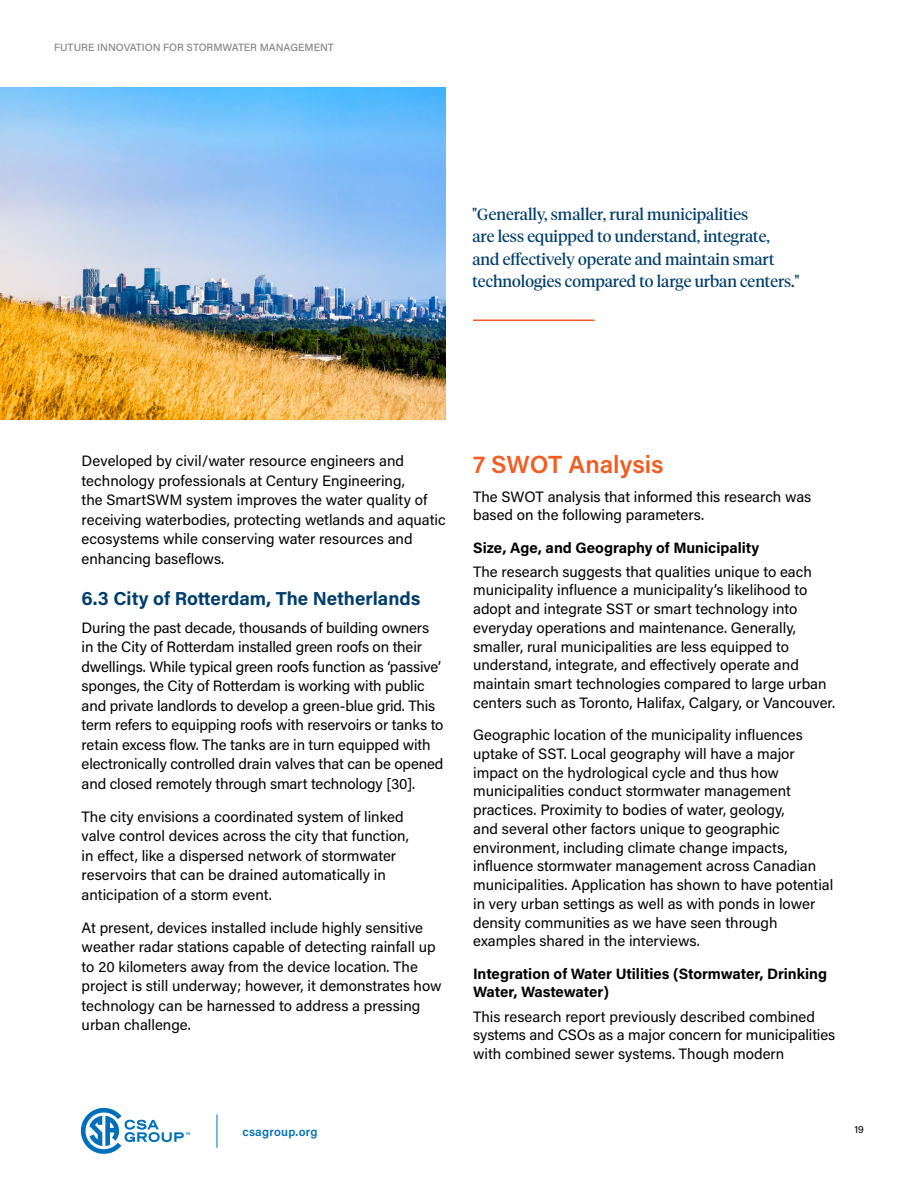
<style>
.page{position:relative;width:918px;height:1188px;background:#fff}
.page>*{position:absolute;margin:0;border:0;box-sizing:border-box;transform-origin:0 0}
.Header_2{font:600 24.75px "Acumin Pro";letter-spacing:-.005em;color:#f15d22}
.Header_3{font:700 18.75px "Acumin Pro";color:#003e6b}
.t1{font:16.2px/22.5px "Tiempos Headline";color:#003e6b}
.Text{font:15px/19.5px "Acumin Pro";color:#000}
.t2{font:700 15px/18.8px "Acumin Pro";color:#000}
.t3{font:600 12px "Acumin Pro";letter-spacing:.02em;color:#006fb9}
.t4{font:500 10.5px "Acumin Pro";color:#808285}
.t5{font:10.5px "Acumin Pro";color:#000}
</style>
<div class="page">
<hr style="left:217px;top:1114px;width:1px;height:34px;background:#006fb9">
<svg style="left:81px;top:1108px;width:109px;height:46px"></svg>
<hr style="left:473px;top:320px;width:122px;height:1px;background:#f15d22">
<img style="left:0;top:88px;width:446px;height:332px">
<p class="t4" style="left:54px;top:40px;width:281px">FUTURE INNOVATION FOR STORMWATER MANAGEMENT</p>
<p class="t1" style="left:472px;top:202px;width:328px">"Generally, smaller, rural municipalities<br>are less equipped to understand, integrate, and effectively operate and maintain smart technologies compared to large urban centers."</p>
<p class="Text" style="left:82px;top:451px;width:366px">Developed by civil/water resource engineers and technology professionals at Century Engineering,<br>the SmartSWM system improves the water quality of receiving waterbodies, protecting wetlands and aquatic ecosystems while conserving water resources and enhancing baseflows.</p>
<h3 class="Header_3" style="left:82px;top:585px;width:340px">6.3 City of Rotterdam, The Netherlands</h3>
<p class="Text" style="left:82px;top:617px;width:363px">During the past decade, thousands of building owners in the City of Rotterdam installed green roofs on their dwellings. While typical green roofs function as ‘passive’ sponges, the City of Rotterdam is working with public and private landlords to develop a green-blue grid. This term refers to equipping roofs with reservoirs or tanks to retain excess flow. The tanks are in turn equipped with electronically controlled drain valves that can be opened and closed remotely through smart technology [30].</p>
<p class="Text" style="left:82px;top:806px;width:329px">The city envisions a coordinated system of linked valve control devices across the city that function, in effect, like a dispersed network of stormwater reservoirs that can be drained automatically in anticipation of a storm event.</p>
<p class="Text" style="left:82px;top:917px;width:362px">At present, devices installed include highly sensitive weather radar stations capable of detecting rainfall up to 20 kilometers away from the device location. The project is still underway; however, it demonstrates how technology can be harnessed to address a pressing urban challenge.</p>
<p class="t3" style="left:242px;top:1124px;width:77px">csagroup.org</p>
<h2 class="Header_2" style="left:473px;top:447px;width:192px">7 SWOT Analysis</h2>
<p class="Text" style="left:473px;top:486px;width:340px;line-height:18.8px">The SWOT analysis that informed this research was based on the following parameters.</p>
<h3 class="t2" style="left:473px;top:537px;width:288px">Size, Age, and Geography of Municipality</h3>
<p class="Text" style="left:473px;top:561px;width:363px;line-height:18.8px">The research suggests that qualities unique to each municipality influence a municipality’s likelihood to adopt and integrate SST or smart technology into everyday operations and maintenance. Generally, smaller, rural municipalities are less equipped to understand, integrate, and effectively operate and maintain smart technologies compared to large urban centers such as Toronto, Halifax, Calgary, or Vancouver.</p>
<p class="Text" style="left:473px;top:725px;width:362px;line-height:18.8px">Geographic location of the municipality influences uptake of SST. Local geography will have a major impact on the hydrological cycle and thus how municipalities conduct stormwater management practices. Proximity to bodies of water, geology,<br>and several other factors unique to geographic environment, including climate change impacts, influence stormwater management across Canadian municipalities. Application has shown to have potential in very urban settings as well as with ponds in lower density communities as we have seen through examples shared in the interviews.</p>
<h3 class="t2" style="left:473px;top:963px;width:355px">Integration of Water Utilities (Stormwater, Drinking<br>Water, Wastewater)</h3>
<p class="Text" style="left:473px;top:1006px;width:364px;line-height:18.8px">This research report previously described combined systems and CSOs as a major concern for municipalities with combined sewer systems. Though modern</p>
<p class="t5" style="left:854px;top:1122px;width:11px">19</p>
</div>
